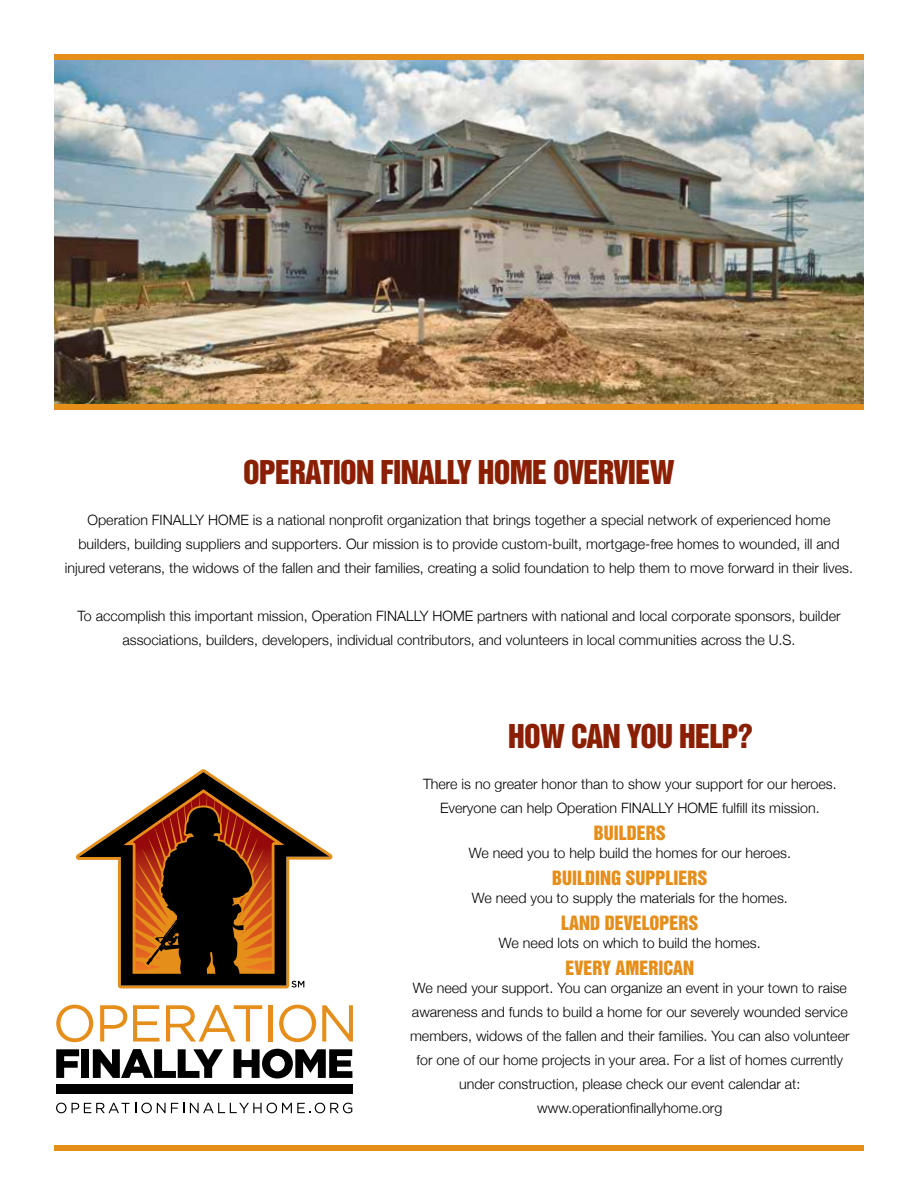
<style>
.page{position:relative;width:918px;height:1188px;background:#fff}
.page>*{position:absolute;margin:0;border:0;box-sizing:border-box;transform-origin:0 0}
.t1{font:30px "Helvetica Inserat LT Std";letter-spacing:-.025em;color:#8a1f03}
.t2{font:18px "Helvetica Inserat LT Std";color:#e58e1a}
.t3{font:300 14.25px/24px "Helvetica Neue";color:#000;text-align:center}
</style>
<div class="page">
<img style="left:54px;top:59px;width:810px;height:345px">
<svg style="left:56px;top:1005px;width:37px;height:37px"></svg>
<svg style="left:100px;top:1005px;width:27px;height:37px"></svg>
<svg style="left:133px;top:1005px;width:27px;height:37px"></svg>
<svg style="left:166px;top:1005px;width:96px;height:37px"></svg>
<hr style="left:269px;top:1005px;width:4px;height:37px;background:#e58e1a">
<svg style="left:279px;top:1005px;width:37px;height:37px"></svg>
<svg style="left:322px;top:1005px;width:31px;height:37px"></svg>
<svg style="left:56px;top:1049px;width:23px;height:29px"></svg>
<div style="left:81px;top:1049px;width:8px;height:29px;background:#000"></div>
<svg style="left:93px;top:1049px;width:130px;height:29px"></svg>
<svg style="left:234px;top:1049px;width:118px;height:30px"></svg>
<div style="left:56px;top:1084px;width:297px;height:10px;background:#000"></div>
<svg style="left:56px;top:1103px;width:128px;height:10px"></svg>
<svg style="left:190px;top:1103px;width:162px;height:10px"></svg>
<svg style="left:76px;top:769px;width:257px;height:219px"></svg>
<svg style="left:79px;top:772px;width:250px;height:214px"></svg>
<div style="left:54px;top:54px;width:810px;height:5px;background:#e58e1a"></div>
<div style="left:54px;top:404px;width:810px;height:5px;background:#e58e1a"></div>
<div style="left:54px;top:1146px;width:810px;height:5px;background:#e58e1a"></div>
<h1 class="t1" style="left:243px;top:454px;width:433px">OPERATION FINALLY HOME OVERVIEW</h1>
<p class="t3" style="left:65px;top:507px;width:790px">Operation FINALLY HOME is a national nonprofit organization that brings together a special network of experienced home builders, building suppliers and supporters. Our mission is to provide custom-built, mortgage-free homes to wounded, ill and injured veterans, the widows of the fallen and their families, creating a solid foundation to help them to move forward in their lives.</p>
<p class="t3" style="left:77px;top:603px;width:765px">To accomplish this important mission, Operation FINALLY HOME partners with national and local corporate sponsors, builder associations, builders, developers, individual contributors, and volunteers in local communities across the U.S.</p>
<h1 class="t1" style="left:508px;top:718px;width:246px">HOW CAN YOU HELP?</h1>
<p class="t3" style="left:423px;top:771px;width:415px">There is no greater honor than to show your support for our heroes.<br>Everyone can help Operation FINALLY HOME fulfill its mission.</p>
<p class="t2" style="left:594px;top:822px;width:74px">BUILDERS</p>
<p class="t3" style="left:469px;top:840px;width:324px">We need you to help build the homes for our heroes.</p>
<p class="t2" style="left:552px;top:867px;width:157px">BUILDING SUPPLIERS</p>
<p class="t3" style="left:472px;top:885px;width:317px">We need you to supply the materials for the homes.</p>
<p class="t2" style="left:561px;top:912px;width:139px">LAND DEVELOPERS</p>
<p class="t3" style="left:499px;top:930px;width:263px">We need lots on which to build the homes.</p>
<p class="t2" style="left:565px;top:957px;width:130px">EVERY AMERICAN</p>
<p class="t3" style="left:410px;top:975px;width:441px">We need your support. You can organize an event in your town to raise awareness and funds to build a home for our severely wounded service members, widows of the fallen and their families. You can also volunteer for one of our home projects in your area. For a list of homes currently under construction, please check our event calendar at: www.operationfinallyhome.org</p>
</div>
